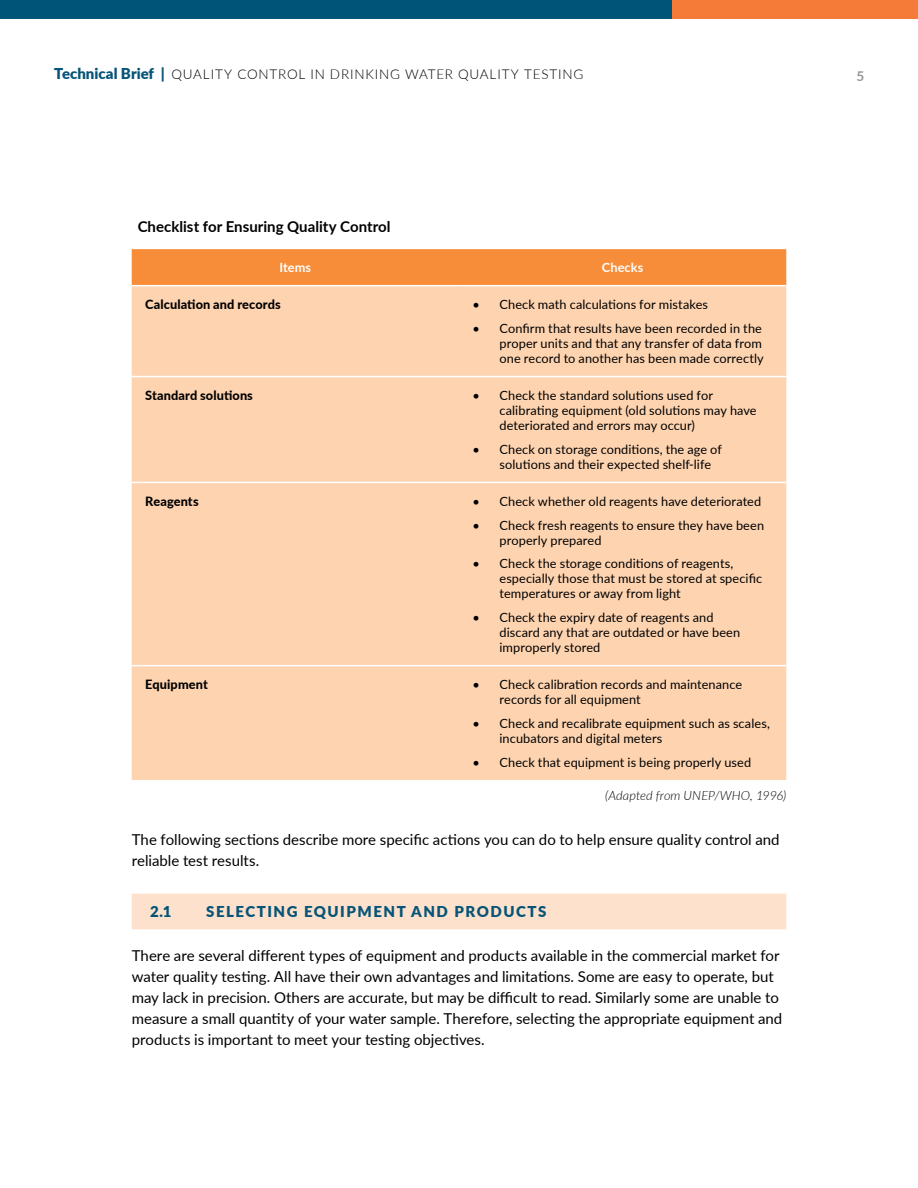
<style>
.page{position:relative;width:918px;height:1188px;background:#fff}
.page>*{position:absolute;margin:0;border:0;box-sizing:border-box;transform-origin:0 0}
.t1{font:15px/21px "Lato";color:#000}
.t2{font:700 15px "Lato";color:#000}
.t3{font:900 15px "Lato";letter-spacing:.1em;color:#065478}
.t4{font:900 15px "Lato";color:#005478}
.t5{font:300 13.5px "Lato";letter-spacing:.065em;color:#000}
.t6{font:700 13.5px "Lato";color:#939598}
.t7{font:12.75px/15px "Lato";letter-spacing:.005em;color:#000}
.t8{font:800 12.75px "Lato";letter-spacing:.01em;color:#000}
.t9{font:italic 300 12.75px "Lato";letter-spacing:.005em;color:#000}
.t10{font:700 12.75px "Lato";letter-spacing:.01em;color:#fff}
.s1{font-weight:900;font-size:15px;color:#065478}
</style>
<div class="page">
<div style="left:672px;top:0;width:246px;height:19px;background:#f47b38"></div>
<div style="left:0;top:0;width:672px;height:19px;background:#005478"></div>
<div style="left:132px;top:249px;width:654px;height:36px;background:#f78d39"></div>
<div style="left:132px;top:286px;width:654px;height:494px;background:#fdd3b0"></div>
<hr style="left:132px;top:376px;width:327px;height:1px;background:#fff">
<hr style="left:459px;top:376px;width:327px;height:1px;background:#fff">
<hr style="left:132px;top:482px;width:327px;height:1px;background:#fff">
<hr style="left:459px;top:482px;width:327px;height:1px;background:#fff">
<hr style="left:132px;top:665px;width:327px;height:1px;background:#fff">
<hr style="left:459px;top:665px;width:327px;height:1px;background:#fff">
<div style="left:132px;top:894px;width:654px;height:35px;background:#fee1cc"></div>
<p class="t5" style="left:54px;top:64px;width:531px"><span class="s1">Technical Brief |</span> QUALITY CONTROL IN DRINKING WATER QUALITY TESTING</p>
<p class="t6" style="left:856px;top:66px;width:9px">5</p>
<p class="t2" style="left:138px;top:215px;width:254px">Checklist for Ensuring Quality Control</p>
<p class="t10" style="left:279px;top:258px;width:33px">Items</p>
<p class="t10" style="left:602px;top:258px;width:43px">Checks</p>
<p class="t8" style="left:145px;top:295px;width:137px">Calculation and records</p>
<p class="t7" style="left:473px;top:297px;width:237px">• Check math calculations for mistakes</p>
<p class="t7" style="left:500px;top:320px;width:266px;text-indent:-27px">• Confirm that results have been recorded in the proper units and that any transfer of data from one record to another has been made correctly</p>
<p class="t8" style="left:145px;top:386px;width:109px">Standard solutions</p>
<p class="t7" style="left:500px;top:388px;width:259px;text-indent:-27px">• Check the standard solutions used for calibrating equipment (old solutions may have deteriorated and errors may occur)</p>
<p class="t7" style="left:500px;top:441px;width:224px;text-indent:-27px">• Check on storage conditions, the age of solutions and their expected shelf-life</p>
<p class="t8" style="left:145px;top:492px;width:55px">Reagents</p>
<p class="t7" style="left:473px;top:494px;width:290px">• Check whether old reagents have deteriorated</p>
<p class="t7" style="left:500px;top:517px;width:266px;text-indent:-27px">• Check fresh reagents to ensure they have been properly prepared</p>
<p class="t7" style="left:500px;top:556px;width:264px;text-indent:-27px">• Check the storage conditions of reagents, especially those that must be stored at specific temperatures or away from light</p>
<p class="t7" style="left:500px;top:609px;width:242px;text-indent:-27px">• Check the expiry date of reagents and discard any that are outdated or have been improperly stored</p>
<p class="t8" style="left:145px;top:675px;width:64px">Equipment</p>
<p class="t7" style="left:500px;top:677px;width:244px;text-indent:-27px">• Check calibration records and maintenance records for all equipment</p>
<p class="t7" style="left:500px;top:715px;width:272px;text-indent:-27px">• Check and recalibrate equipment such as scales, incubators and digital meters</p>
<p class="t7" style="left:473px;top:754px;width:280px">• Check that equipment is being properly used</p>
<p class="t9" style="left:605px;top:787px;width:183px">(Adapted from UNEP/WHO, 1996)</p>
<p class="t1" style="left:132px;top:828px;width:649px">The following sections describe more specific actions you can do to help ensure quality control and reliable test results.</p>
<p class="t4" style="left:150px;top:900px;width:23px">2.1</p>
<p class="t3" style="left:206px;top:900px;width:342px">SELECTING EQUIPMENT AND PRODUCTS</p>
<p class="t1" style="left:132px;top:945px;width:652px">There are several different types of equipment and products available in the commercial market for water quality testing. All have their own advantages and limitations. Some are easy to operate, but may lack in precision. Others are accurate, but may be difficult to read. Similarly some are unable to measure a small quantity of your water sample. Therefore, selecting the appropriate equipment and products is important to meet your testing objectives.</p>
</div>
